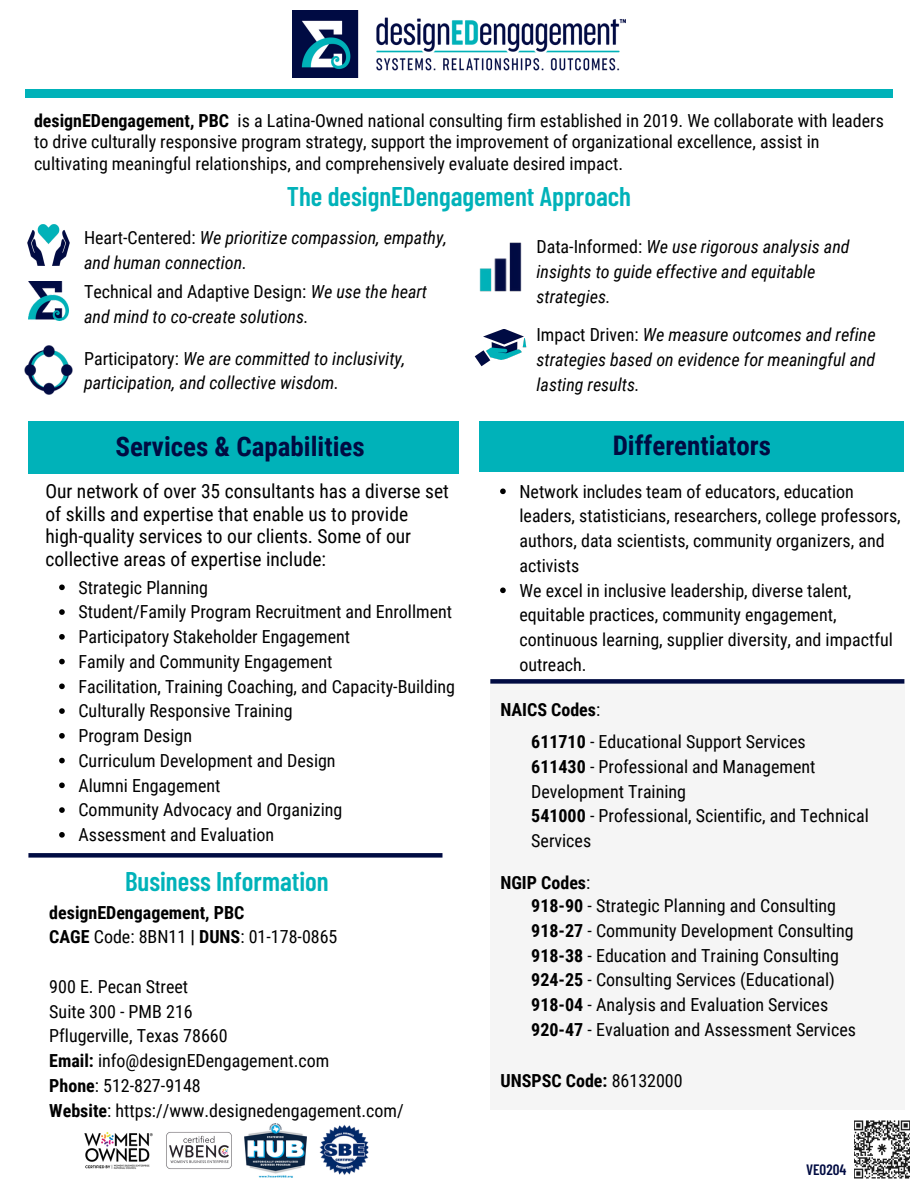
<style>
.page{position:relative;width:918px;height:1188px;background:#fff}
.page>*{position:absolute;margin:0;border:0;box-sizing:border-box;transform-origin:0 0}
.t1{font:600 27px "Barlow Condensed";color:#00b2b9}
.t2{font:700 27px "Roboto Condensed";color:#000b42}
.t3{font:19.5px/22.5px "Roboto Condensed";color:#000}
.t4{font:18px/24.8px "Roboto Condensed";color:#000}
.t5{font:italic 18px/24.8px "Roboto Condensed";color:#000}
.t6{font:700 18px/24.8px "Roboto Condensed";color:#000}
.t7{font:600 15px "Barlow Condensed";color:#000b42}
.s1{font-weight:700}
.s2{font-style:normal}
.s3{font-weight:400}
</style>
<div class="page">
<img style="left:293px;top:11px;width:333px;height:66px">
<div style="left:25px;top:89px;width:868px;height:9px;background:#00b2b9"></div>
<div style="left:479px;top:421px;width:425px;height:51px;background:#00b2b9"></div>
<div style="left:28px;top:853px;width:414px;height:5px;background:#000b42"></div>
<img style="left:854px;top:1121px;width:55px;height:57px">
<div style="left:490px;top:679px;width:415px;height:430px;background:#f5f5f5"></div>
<img style="left:84px;top:1132px;width:69px;height:37px">
<img style="left:166px;top:1132px;width:66px;height:37px">
<img style="left:245px;top:1124px;width:61px;height:54px">
<div style="left:28px;top:421px;width:431px;height:52px;background:#00b2b9"></div>
<img style="left:319px;top:1124px;width:50px;height:51px">
<svg style="left:59px;top:585px;width:6px;height:5px"></svg>
<svg style="left:59px;top:609px;width:6px;height:6px"></svg>
<svg style="left:59px;top:634px;width:6px;height:6px"></svg>
<svg style="left:59px;top:659px;width:6px;height:5px"></svg>
<svg style="left:59px;top:684px;width:6px;height:5px"></svg>
<svg style="left:59px;top:708px;width:6px;height:6px"></svg>
<svg style="left:59px;top:733px;width:6px;height:6px"></svg>
<svg style="left:59px;top:758px;width:6px;height:5px"></svg>
<svg style="left:59px;top:783px;width:6px;height:5px"></svg>
<svg style="left:59px;top:807px;width:6px;height:6px"></svg>
<svg style="left:59px;top:832px;width:6px;height:6px"></svg>
<svg style="left:500px;top:489px;width:6px;height:5px"></svg>
<svg style="left:500px;top:588px;width:6px;height:5px"></svg>
<img style="left:480px;top:242px;width:42px;height:50px">
<img style="left:474px;top:330px;width:53px;height:37px">
<img style="left:27px;top:224px;width:43px;height:42px">
<img style="left:24px;top:345px;width:49px;height:50px">
<img style="left:28px;top:281px;width:41px;height:40px">
<div style="left:490px;top:679px;width:414px;height:5px;background:#000b42"></div>
<h2 class="t4" style="left:34px;top:110px;width:851px;line-height:21.3px"><span class="s1">designEDengagement, PBC</span> is a Latina-Owned national consulting firm established in 2019. We collaborate with leaders to drive culturally responsive program strategy, support the improvement of organizational excellence, assist in cultivating meaningful relationships, and comprehensively evaluate desired impact.</h2>
<p class="t1" style="left:287px;top:179px;width:346px">The designEDengagement Approach</p>
<h2 class="t5" style="left:84px;top:225px;width:364px"><span class="s2">Heart-Centered:</span> We prioritize compassion, empathy, and human connection.</h2>
<h2 class="t5" style="left:84px;top:279px;width:345px"><span class="s2">Technical and Adaptive Design:</span> We use the heart and mind to co-create solutions.</h2>
<h2 class="t5" style="left:84px;top:346px;width:323px"><span class="s2">Participatory:</span> We are committed to inclusivity, participation, and collective wisdom.</h2>
<h2 class="t2" style="left:115px;top:431px;width:251px">Services &amp; Capabilities</h2>
<h2 class="t3" style="left:45px;top:480px;width:405px">Our network of over 35 consultants has a diverse set of skills and expertise that enable us to provide high-quality services to our clients. Some of our collective areas of expertise include:</h2>
<p class="t4" style="left:78px;top:575px;width:131px">Strategic Planning</p>
<h2 class="t4" style="left:78px;top:600px;width:375px">Student/Family Program Recruitment and Enrollment</h2>
<h1 class="t4" style="left:78px;top:624px;width:273px">Participatory Stakeholder Engagement</h1>
<h2 class="t4" style="left:78px;top:649px;width:256px">Family and Community Engagement</h2>
<p class="t4" style="left:78px;top:674px;width:378px">Facilitation, Training Coaching, and Capacity-Building</p>
<p class="t4" style="left:78px;top:699px;width:216px">Culturally Responsive Training</p>
<p class="t4" style="left:78px;top:723px;width:115px">Program Design</p>
<p class="t4" style="left:78px;top:748px;width:259px">Curriculum Development and Design</p>
<p class="t4" style="left:78px;top:773px;width:144px">Alumni Engagement</p>
<p class="t4" style="left:78px;top:798px;width:266px">Community Advocacy and Organizing</p>
<p class="t4" style="left:78px;top:822px;width:197px">Assessment and Evaluation</p>
<p class="t1" style="left:125px;top:864px;width:205px">Business Information</p>
<p class="t6" style="left:49px;top:900px;width:290px">designEDengagement, PBC<br>CAGE <span class="s3">Code: 8BN11</span> | DUNS<span class="s3">: 01-178-0865</span></p>
<p class="t4" style="left:49px;top:974px;width:356px">900 E. Pecan Street<br>Suite 300 - PMB 216<br>Pflugerville, Texas 78660<br><span class="s1">Email:</span> info@designEDengagement.com<br><span class="s1">Phone</span>: 512-827-9148<br><span class="s1">Website</span>: https://www.designedengagement.com/</p>
<p class="t5" style="left:536px;top:235px;width:315px"><span class="s2">Data-Informed:</span> We use rigorous analysis and insights to guide effective and equitable strategies.</p>
<h1 class="t5" style="left:536px;top:323px;width:341px;text-align:justify"><span class="s2">Impact Driven:</span> We measure outcomes and refine strategies based on evidence for meaningful and lasting results.</h1>
<h2 class="t2" style="left:613px;top:430px;width:160px">Differentiators</h2>
<p class="t4" style="left:519px;top:479px;width:383px">Network includes team of educators, education leaders, statisticians, researchers, college professors, authors, data scientists, community organizers, and activists</p>
<p class="t4" style="left:519px;top:578px;width:375px">We excel in inclusive leadership, diverse talent, equitable practices, community engagement, continuous learning, supplier diversity, and impactful outreach.</p>
<h2 class="t6" style="left:500px;top:697px;width:101px">NAICS Codes<span class="s3">:</span></h2>
<p class="t4" style="left:531px;top:730px;width:339px"><span class="s1">611710</span> - Educational Support Services<br><span class="s1">611430</span> - Professional and Management<br>Development Training<br><span class="s1">541000</span> - Professional, Scientific, and Technical<br>Services</p>
<h2 class="t6" style="left:500px;top:870px;width:91px">NGIP Codes<span class="s3">:</span></h2>
<p class="t4" style="left:531px;top:894px;width:326px"><span class="s1">918-90</span> - Strategic Planning and Consulting <span class="s1">918-27</span> - Community Development Consulting <span class="s1">918-38</span> - Education and Training Consulting <span class="s1">924-25</span> - Consulting Services (Educational)<br><span class="s1">918-04</span> - Analysis and Evaluation Services <span class="s1">920-47</span> - Evaluation and Assessment Services</p>
<p class="t6" style="left:500px;top:1068px;width:184px">UNSPSC Code: <span class="s3">86132000</span></p>
<h1 class="t7" style="left:806px;top:1160px;width:42px">VE0204</h1>
</div>
